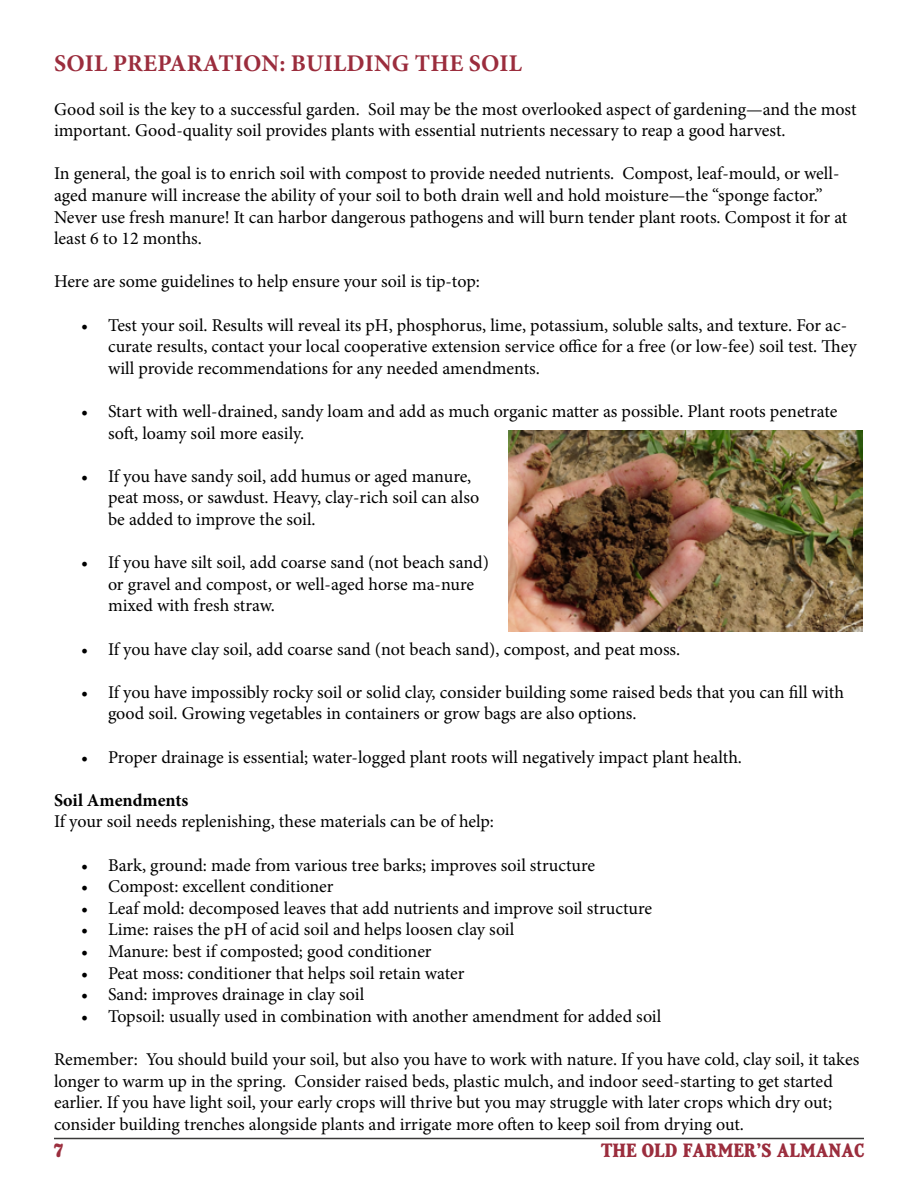
<style>
.page{position:relative;width:918px;height:1188px;background:#fff}
.page>*{position:absolute;margin:0;border:0;box-sizing:border-box;transform-origin:0 0}
.t1{font:700 24px "Minion Pro";letter-spacing:.01em;color:#9b2d3d}
.t2{font:18px/21.6px "Minion Pro";letter-spacing:-.005em;color:#000}
.t3{font:700 18px "OFA Deck";color:#9b2d3d}
.t4{font:700 18px "Minion Pro";color:#000}
</style>
<div class="page">
<hr style="left:54px;top:1138px;width:810px;height:1px;background:#3a3938">
<img style="left:509px;top:430px;width:354px;height:202px">
<h1 class="t1" style="left:54px;top:47px;width:469px">SOIL PREPARATION: BUILDING THE SOIL</h1>
<p class="t2" style="left:54px;top:98px;width:804px">Good soil is the key to a successful garden. Soil may be the most overlooked aspect of gardening—and the most important. Good-quality soil provides plants with essential nutrients necessary to reap a good harvest.</p>
<p class="t2" style="left:54px;top:163px;width:795px">In general, the goal is to enrich soil with compost to provide needed nutrients. Compost, leaf-mould, or well&shy;aged manure will increase the ability of your soil to both drain well and hold moisture—the “sponge factor.” Never use fresh manure! It can harbor dangerous pathogens and will burn tender plant roots. Compost it for at least 6 to 12 months.</p>
<p class="t2" style="left:54px;top:271px;width:427px">Here are some guidelines to help ensure your soil is tip-top:</p>
<p class="t2" style="left:108px;top:314px;width:750px;text-indent:-27px">• Test your soil. Results will reveal its pH, phosphorus, lime, potassium, soluble salts, and texture. For ac&shy;curate results, contact your local cooperative extension service office for a free (or low-fee) soil test. They will provide recommendations for any needed amendments.</p>
<p class="t2" style="left:108px;top:401px;width:731px;text-indent:-27px">• Start with well-drained, sandy loam and add as much organic matter as possible. Plant roots penetrate soft, loamy soil more easily.</p>
<p class="t2" style="left:108px;top:465px;width:373px;text-indent:-27px">• If you have sandy soil, add humus or aged manure, peat moss, or sawdust. Heavy, clay-rich soil can also be added to improve the soil.</p>
<p class="t2" style="left:108px;top:552px;width:382px;text-indent:-27px">• If you have silt soil, add coarse sand (not beach sand) or gravel and compost, or well-aged horse ma-nure mixed with fresh straw.</p>
<p class="t2" style="left:81px;top:638px;width:601px">• If you have clay soil, add coarse sand (not beach sand), compost, and peat moss.</p>
<p class="t2" style="left:108px;top:681px;width:738px;text-indent:-27px">• If you have impossibly rocky soil or solid clay, consider building some raised beds that you can fill with good soil. Growing vegetables in containers or grow bags are also options.</p>
<p class="t2" style="left:81px;top:746px;width:663px">• Proper drainage is essential; water-logged plant roots will negatively impact plant health.</p>
<p class="t4" style="left:54px;top:787px;width:136px">Soil Amendments</p>
<p class="t2" style="left:54px;top:811px;width:442px">If your soil needs replenishing, these materials can be of help:</p>
<p class="t2" style="left:81px;top:854px;width:516px">• Bark, ground: made from various tree barks; improves soil structure</p>
<p class="t2" style="left:81px;top:876px;width:254px">• Compost: excellent conditioner</p>
<p class="t2" style="left:81px;top:897px;width:573px">• Leaf mold: decomposed leaves that add nutrients and improve soil structure</p>
<p class="t2" style="left:81px;top:919px;width:435px">• Lime: raises the pH of acid soil and helps loosen clay soil</p>
<p class="t2" style="left:81px;top:941px;width:352px">• Manure: best if composted; good conditioner</p>
<p class="t2" style="left:81px;top:962px;width:385px">• Peat moss: conditioner that helps soil retain water</p>
<p class="t2" style="left:81px;top:984px;width:285px">• Sand: improves drainage in clay soil</p>
<p class="t2" style="left:81px;top:1005px;width:582px">• Topsoil: usually used in combination with another amendment for added soil</p>
<p class="t2" style="left:54px;top:1049px;width:807px">Remember: You should build your soil, but also you have to work with nature. If you have cold, clay soil, it takes longer to warm up in the spring. Consider raised beds, plastic mulch, and indoor seed-starting to get started earlier. If you have light soil, your early crops will thrive but you may struggle with later crops which dry out; consider building trenches alongside plants and irrigate more often to keep soil from drying out.</p>
<p class="t3" style="left:54px;top:1143px;width:10px">7</p>
<p class="t3" style="left:601px;top:1143px;width:264px">THE OLD FARMER’S ALMANAC</p>
</div>
